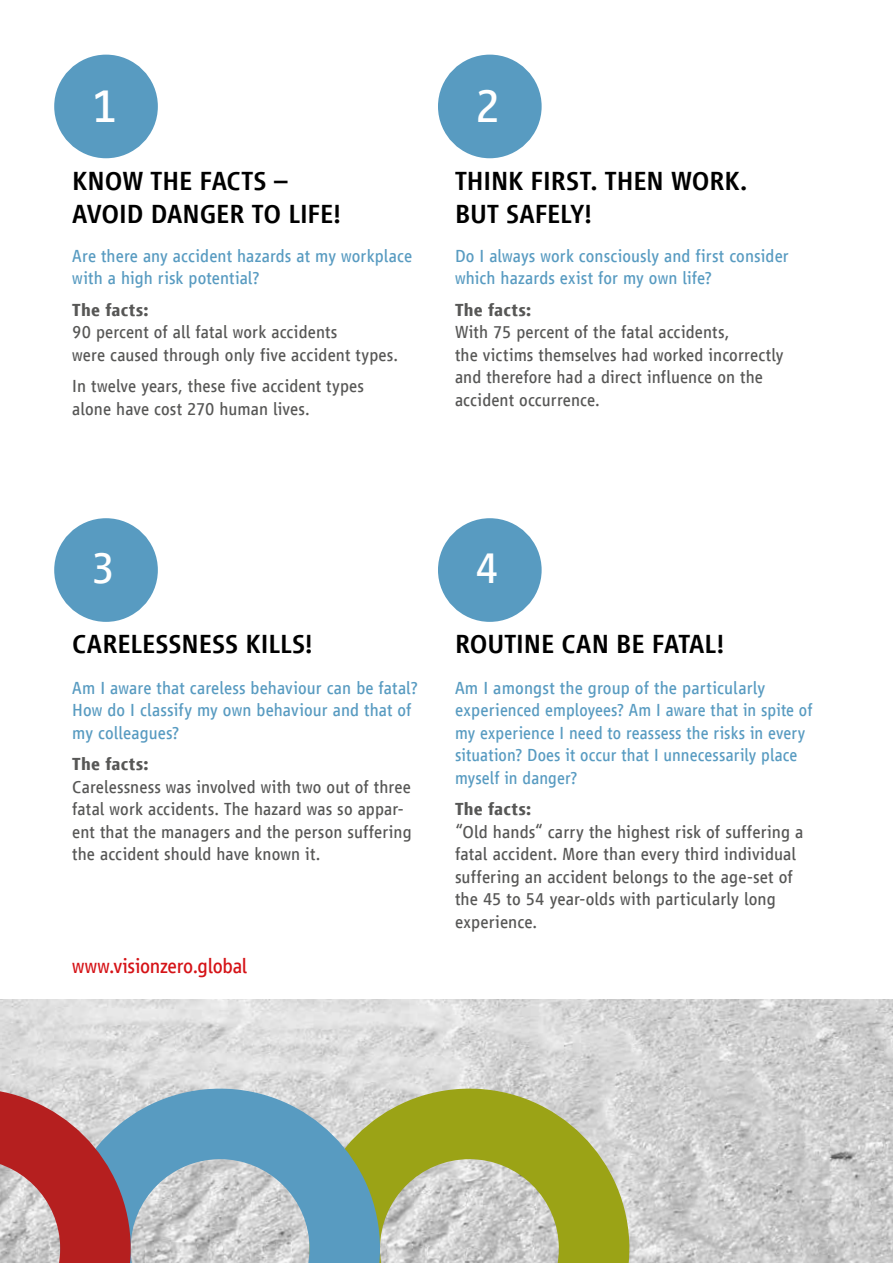
<style>
.page{position:relative;width:893px;height:1263px;background:#fff}
.page>*{position:absolute;margin:0;border:0;box-sizing:border-box;transform-origin:0 0}
.t1{font:48px "Vialog LT Com";color:#fff}
.t2{font:45px "Vialog LT Com";color:#fff}
.t3{font:500 27px/33px "Vialog LT Com";letter-spacing:-.005em;color:#000}
.t4{font:21px "Vialog LT Com";letter-spacing:-.015em;color:#d51317}
.t5{font:18px/22.5px "Vialog LT Com";letter-spacing:.005em;color:#575756}
.t6{font:18px/22.5px "Vialog LT Com";letter-spacing:.005em;color:#589bc1}
.t7{font:700 18px "Vialog LT Com";letter-spacing:.01em;color:#575756}
</style>
<div class="page">
<img style="left:0;top:999px;width:893px;height:264px">
<div style="left:449px;top:66px;width:81px;height:81px;background:#589bc1;border-radius:50%"></div>
<div style="left:438px;top:55px;width:104px;height:103px;border:22px solid #589bc1;border-radius:50%"></div>
<div style="left:65px;top:66px;width:82px;height:81px;background:#589bc1;border-radius:50%"></div>
<div style="left:54px;top:55px;width:104px;height:103px;border:22px solid #589bc1;border-radius:50%"></div>
<div style="left:449px;top:529px;width:81px;height:82px;background:#589bc1;border-radius:50%"></div>
<div style="left:438px;top:518px;width:104px;height:104px;border:22px solid #589bc1;border-radius:50%"></div>
<div style="left:65px;top:529px;width:82px;height:82px;background:#589bc1;border-radius:50%"></div>
<div style="left:54px;top:518px;width:104px;height:104px;border:22px solid #589bc1;border-radius:50%"></div>
<svg style="left:380px;top:1089px;width:249px;height:174px;background:#b4b870"></svg>
<svg style="left:131px;top:1089px;width:249px;height:174px;background:#90b2c0"></svg>
<svg style="left:0;top:1089px;width:131px;height:174px;background:#b8696c"></svg>
<h1 class="t1" style="left:92px;top:79px;width:26px">1</h1>
<h1 class="t1" style="left:475px;top:79px;width:26px">2</h1>
<h3 class="t3" style="left:72px;top:164px;width:270px">KNOW THE FACTS –<br>AVOID DANGER TO LIFE!</h3>
<p class="t6" style="left:72px;top:245px;width:341px">Are there any accident hazards at my workplace with a high risk potential?</p>
<p class="t7" style="left:72px;top:300px;width:78px">The facts:</p>
<p class="t5" style="left:72px;top:321px;width:327px">90 percent of all fatal work accidents<br>were caused through only five accident types.</p>
<p class="t5" style="left:72px;top:375px;width:293px">In twelve years, these five accident types alone have cost 270 human lives.</p>
<h3 class="t3" style="left:455px;top:164px;width:294px">THINK FIRST. THEN WORK.<br>BUT SAFELY!</h3>
<p class="t6" style="left:455px;top:245px;width:335px">Do I always work consciously and first consider which hazards exist for my own life?</p>
<p class="t7" style="left:455px;top:300px;width:78px">The facts:</p>
<p class="t5" style="left:455px;top:321px;width:330px">With 75 percent of the fatal accidents,<br>the victims themselves had worked incorrectly and therefore had a direct influence on the accident occurrence.</p>
<h2 class="t2" style="left:92px;top:543px;width:25px">3</h2>
<h2 class="t2" style="left:475px;top:543px;width:25px">4</h2>
<h3 class="t3" style="left:72px;top:628px;width:242px">CARELESSNESS KILLS!</h3>
<p class="t6" style="left:72px;top:677px;width:347px">Am I aware that careless behaviour can be fatal?<br>How do I classify my own behaviour and that of my colleagues?</p>
<p class="t7" style="left:72px;top:754px;width:78px">The facts:</p>
<p class="t5" style="left:72px;top:776px;width:341px">Carelessness was involved with two out of three fatal work accidents. The hazard was so appar&shy;ent that the managers and the person suffering the accident should have known it.</p>
<p class="t4" style="left:72px;top:954px;width:177px">www.visionzero.global</p>
<h3 class="t3" style="left:455px;top:628px;width:271px">ROUTINE CAN BE FATAL!</h3>
<p class="t6" style="left:455px;top:677px;width:359px">Am I amongst the group of the particularly experienced employees? Am I aware that in spite of my experience I need to reassess the risks in every situation? Does it occur that I unnecessarily place myself in danger?</p>
<p class="t7" style="left:455px;top:799px;width:78px">The facts:</p>
<p class="t5" style="left:455px;top:821px;width:350px">“Old hands“ carry the highest risk of suffering a fatal accident. More than every third individual suffering an accident belongs to the age-set of the 45 to 54 year-olds with particularly long experience.</p>
</div>
